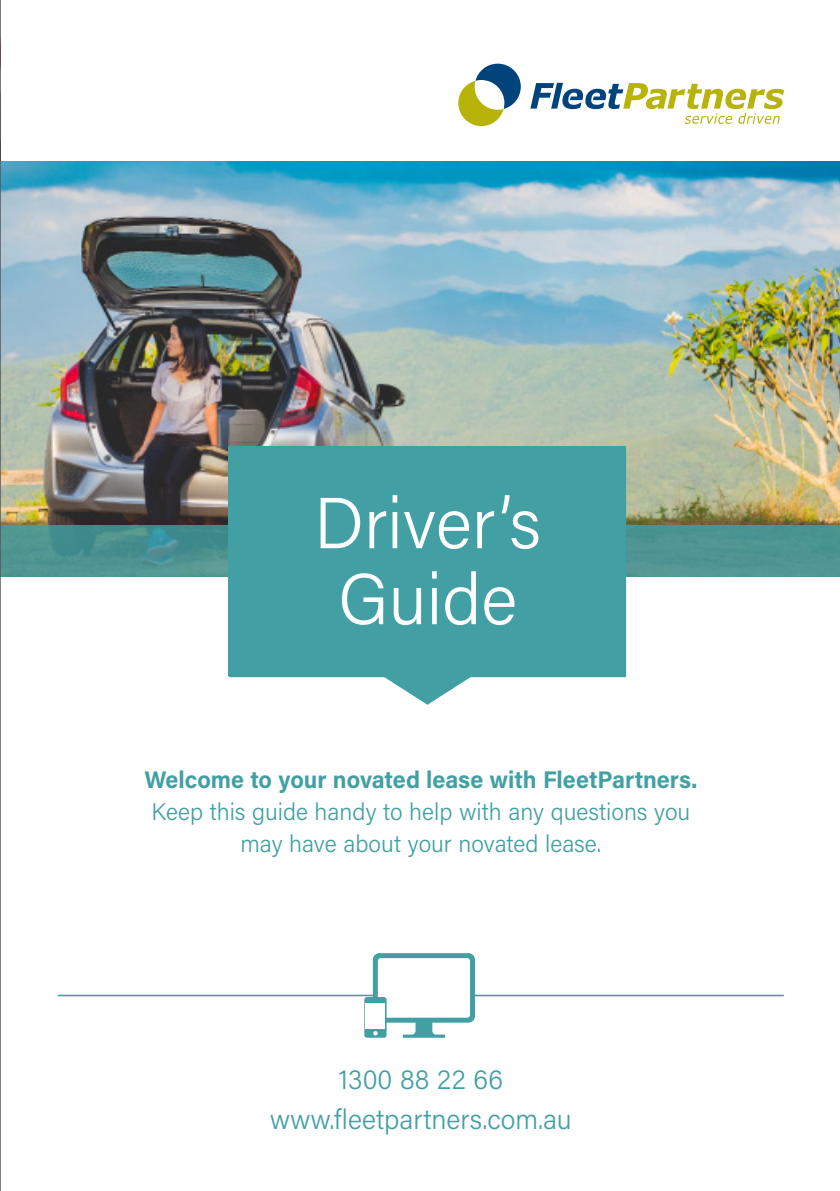
<style>
.page{position:relative;width:840px;height:1191px;background:#fff}
.page>*{position:absolute;margin:0;border:0;box-sizing:border-box;transform-origin:0 0}
.Heading_1__36pt{font:300 72px/76px "Acumin Pro";color:#fff;text-align:center}
.Subtitle_1__14pt{font:300 28px/40px "Acumin Pro";color:#42a0a4;text-align:center}
.Subtitle_1__14pt-2{font:300 24px "Acumin Pro";color:#42a0a4}
.Subtitle_1__14pt-3{font:700 24px "Acumin Pro";color:#42a0a4}
</style>
<div class="page">
<img style="left:1px;top:161px;width:838px;height:364px">
<svg style="left:458px;top:64px;width:62px;height:62px"></svg>
<svg style="left:530px;top:83px;width:253px;height:41px"></svg>
<hr style="left:58px;top:994px;width:724px;height:2px;background:#42a0a4">
<div style="left:364px;top:997px;width:22px;height:40px;background:#42a0a4;border-radius:3px"></div>
<svg style="left:372px;top:953px;width:102px;height:84px"></svg>
<div style="left:365px;top:1003px;width:20px;height:26px;background:#fff"></div>
<svg style="left:1px;top:525px;width:838px;height:52px;background:#4c9391"></svg>
<svg style="left:229px;top:676px;width:396px;height:29px"></svg>
<div style="left:229px;top:446px;width:396px;height:230px;background:#42a0a4"></div>
<hr style="left:0;top:0;width:1px;height:1191px;background:#57585a">
<p class="Heading_1__36pt" style="left:314px;top:482px;width:228px">Driver’s<br>Guide</p>
<p class="Subtitle_1__14pt-3" style="left:144px;top:763px;width:554px">Welcome to your novated lease with FleetPartners.</p>
<p class="Subtitle_1__14pt-2" style="left:151px;top:795px;width:540px">Keep this guide handy to help with any questions you</p>
<p class="Subtitle_1__14pt-2" style="left:240px;top:827px;width:362px">may have about your novated lease.</p>
<p class="Subtitle_1__14pt" style="left:270px;top:1058px;width:303px">1300 88 22 66 www.fleetpartners.com.au</p>
</div>
